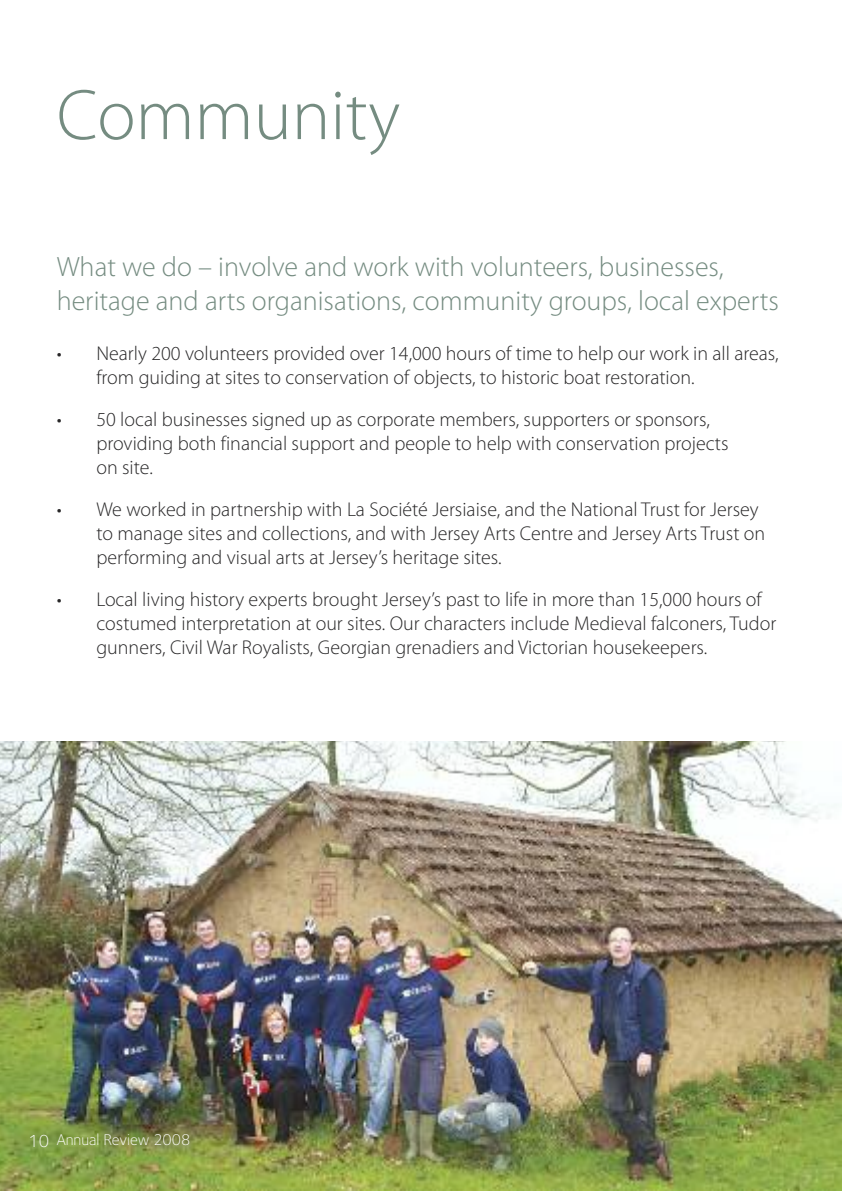
<style>
.page{position:relative;width:842px;height:1191px;background:#fff}
.page>*{position:absolute;margin:0;border:0;box-sizing:border-box;transform-origin:0 0}
.t1{font:300 72px "Myriad Pro";color:#758c81}
.t2{font:300 28px/34px "Myriad Pro";color:#758c81}
.t3{font:300 20px/24px "Myriad Pro";color:#272627}
.t4{font:300 16px "Foundry Sterling";color:#fff}
.s1{font-size:18px}
</style>
<div class="page">
<img style="left:0;top:741px;width:842px;height:450px">
<h1 class="t1" style="left:57px;top:88px;width:345px">Community</h1>
<h2 class="t2" style="left:57px;top:252px;width:724px">What we do – involve and work with volunteers, businesses, heritage and arts organisations, community groups, local experts</h2>
<p class="t3" style="left:96px;top:343px;width:684px;text-indent:-40px">• Nearly 200 volunteers provided over 14,000 hours of time to help our work in all areas, from guiding at sites to conservation of objects, to historic boat restoration.</p>
<p class="t3" style="left:96px;top:409px;width:634px;text-indent:-40px">• 50 local businesses signed up as corporate members, supporters or sponsors, providing both financial support and people to help with conservation projects on site.</p>
<p class="t3" style="left:96px;top:499px;width:670px;text-indent:-40px">• We worked in partnership with La Société Jersiaise, and the National Trust for Jersey to manage sites and collections, and with Jersey Arts Centre and Jersey Arts Trust on performing and visual arts at Jersey’s heritage sites.</p>
<p class="t3" style="left:96px;top:589px;width:681px;text-indent:-40px">• Local living history experts brought Jersey’s past to life in more than 15,000 hours of costumed interpretation at our sites. Our characters include Medieval falconers, Tudor gunners, Civil War Royalists, Georgian grenadiers and Victorian housekeepers.</p>
<p class="t4" style="left:28px;top:1134px;width:164px"><span class="s1">10</span> Annual Review 2008</p>
</div>
